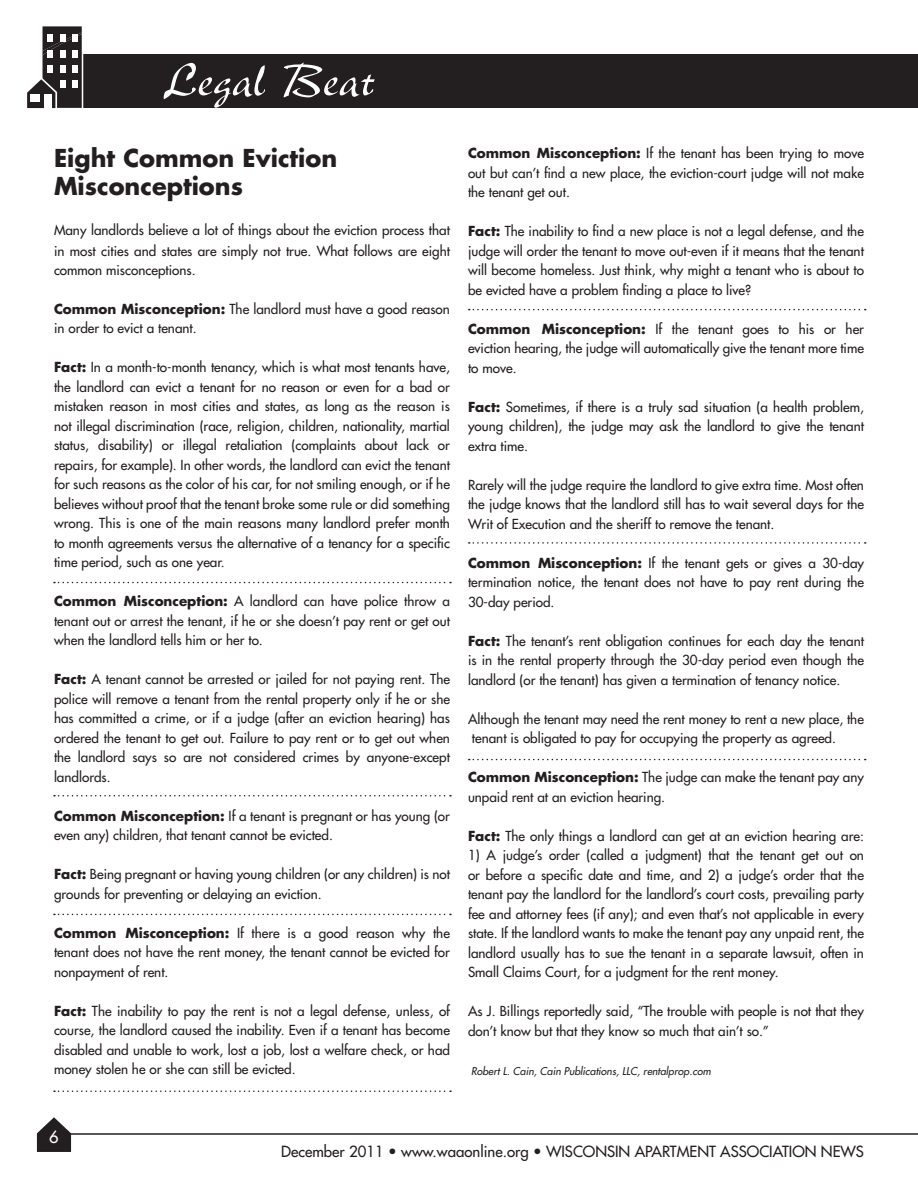
<style>
.page{position:relative;width:918px;height:1188px;background:#fff}
.page>*{position:absolute;margin:0;border:0;box-sizing:border-box;transform-origin:0 0}
.t1{font:51px "New Berolina";color:#fff}
.t2{font:700 24px/28.5px "Futura";color:#231f20}
.t3{font:16.5px "Futura";color:#fff}
.t4{font:15px "Futura";color:#231f20}
.t5{font:13.5px/19.5px "Futura";color:#231f20;text-align:justify}
.t6{font:italic 10.5px "Futura";color:#231f20}
.s1{font-weight:700}
</style>
<div class="page">
<div style="left:83px;top:54px;width:835px;height:54px;background:#231f20"></div>
<svg style="left:27px;top:26px;width:55px;height:83px"></svg>
<div style="left:48px;top:34px;width:5px;height:8px;background:#fff"></div>
<div style="left:60px;top:34px;width:5px;height:8px;background:#fff"></div>
<div style="left:72px;top:34px;width:5px;height:8px;background:#fff"></div>
<div style="left:48px;top:50px;width:5px;height:8px;background:#fff"></div>
<div style="left:60px;top:50px;width:5px;height:8px;background:#fff"></div>
<div style="left:72px;top:50px;width:5px;height:8px;background:#fff"></div>
<div style="left:48px;top:65px;width:5px;height:8px;background:#fff"></div>
<div style="left:60px;top:65px;width:5px;height:8px;background:#fff"></div>
<div style="left:72px;top:65px;width:5px;height:8px;background:#fff"></div>
<div style="left:60px;top:80px;width:5px;height:8px;background:#fff"></div>
<div style="left:72px;top:80px;width:5px;height:8px;background:#fff"></div>
<div style="left:31px;top:94px;width:9px;height:8px;background:#fff"></div>
<div style="left:45px;top:94px;width:7px;height:15px;background:#fff"></div>
<hr style="left:60px;top:1133px;width:858px;height:2px;background:#231f20">
<svg style="left:37px;top:1117px;width:34px;height:35px"></svg>
<svg style="left:54px;top:582px;width:397px;height:1px"></svg>
<svg style="left:54px;top:795px;width:397px;height:1px"></svg>
<svg style="left:54px;top:914px;width:397px;height:1px"></svg>
<svg style="left:54px;top:1090px;width:397px;height:2px"></svg>
<svg style="left:469px;top:759px;width:397px;height:1px"></svg>
<svg style="left:469px;top:542px;width:397px;height:2px"></svg>
<svg style="left:469px;top:309px;width:397px;height:1px"></svg>
<h1 class="t1" style="left:162px;top:53px;width:215px">Legal Beat</h1>
<h2 class="t2" style="left:54px;top:143px;width:285px">Eight Common Eviction<br>Misconceptions</h2>
<p class="t5" style="left:54px;top:219px;width:398px;line-height:21px">Many landlords believe a lot of things about the eviction process that in most cities and states are simply not true. What follows are eight</p>
<p class="t5" style="left:54px;top:260px;width:143px">common misconceptions.</p>
<p class="t5" style="left:54px;top:299px;width:397px"><span class="s1">Common Misconception:</span> The landlord must have a good reason in order to evict a tenant.</p>
<p class="t5" style="left:54px;top:358px;width:398px"><span class="s1">Fact:</span> In a month-to-month tenancy, which is what most tenants have, the landlord can evict a tenant for no reason or even for a bad or mistaken reason in most cities and states, as long as the reason is not illegal discrimination (race, religion, children, nationality, martial status, disability) or illegal retaliation (complaints about lack or repairs, for example). In other words, the landlord can evict the tenant for such reasons as the color of his car, for not smiling enough, or if he believes without proof that the tenant broke some rule or did something wrong. This is one of the main reasons many landlord prefer month to month agreements versus the alternative of a tenancy for a specific time period, such as one year.</p>
<p class="t5" style="left:54px;top:592px;width:398px"><span class="s1">Common Misconception:</span> A landlord can have police throw a tenant out or arrest the tenant, if he or she doesn’t pay rent or get out when the landlord tells him or her to.</p>
<p class="t5" style="left:54px;top:670px;width:398px"><span class="s1">Fact:</span> A tenant cannot be arrested or jailed for not paying rent. The police will remove a tenant from the rental property only if he or she has committed a crime, or if a judge (after an eviction hearing) has ordered the tenant to get out. Failure to pay rent or to get out when the landlord says so are not considered crimes by anyone-except landlords.</p>
<p class="t5" style="left:54px;top:806px;width:398px"><span class="s1">Common Misconception:</span> If a tenant is pregnant or has young (or even any) children, that tenant cannot be evicted.</p>
<p class="t5" style="left:54px;top:865px;width:397px"><span class="s1">Fact:</span> Being pregnant or having young children (or any children) is not grounds for preventing or delaying an eviction.</p>
<p class="t5" style="left:54px;top:923px;width:398px"><span class="s1">Common Misconception:</span> If there is a good reason why the tenant does not have the rent money, the tenant cannot be evicted for nonpayment of rent.</p>
<p class="t5" style="left:54px;top:1001px;width:398px"><span class="s1">Fact:</span> The inability to pay the rent is not a legal defense, unless, of course, the landlord caused the inability. Even if a tenant has become disabled and unable to work, lost a job, lost a welfare check, or had money stolen he or she can still be evicted.</p>
<p class="t5" style="left:468px;top:144px;width:398px"><span class="s1">Common Misconception:</span> If the tenant has been trying to move out but can’t find a new place, the eviction-court judge will not make the tenant get out.</p>
<p class="t5" style="left:468px;top:222px;width:398px"><span class="s1">Fact:</span> The inability to find a new place is not a legal defense, and the judge will order the tenant to move out-even if it means that the tenant will become homeless. Just think, why might a tenant who is about to be evicted have a problem finding a place to live?</p>
<p class="t5" style="left:468px;top:319px;width:398px"><span class="s1">Common Misconception:</span> If the tenant goes to his or her eviction hearing, the judge will automatically give the tenant more time to move.</p>
<p class="t5" style="left:468px;top:397px;width:398px"><span class="s1">Fact:</span> Sometimes, if there is a truly sad situation (a health problem, young children), the judge may ask the landlord to give the tenant extra time.</p>
<p class="t5" style="left:468px;top:475px;width:398px">Rarely will the judge require the landlord to give extra time. Most often the judge knows that the landlord still has to wait several days for the Writ of Execution and the sheriff to remove the tenant.</p>
<p class="t5" style="left:468px;top:553px;width:398px"><span class="s1">Common Misconception:</span> If the tenant gets or gives a 30-day termination notice, the tenant does not have to pay rent during the 30-day period.</p>
<p class="t5" style="left:468px;top:631px;width:398px"><span class="s1">Fact:</span> The tenant’s rent obligation continues for each day the tenant is in the rental property through the 30-day period even though the landlord (or the tenant) has given a termination of tenancy notice.</p>
<p class="t5" style="left:468px;top:709px;width:397px">Although the tenant may need the rent money to rent a new place, the tenant is obligated to pay for occupying the property as agreed.</p>
<p class="t5" style="left:468px;top:768px;width:397px"><span class="s1">Common Misconception:</span> The judge can make the tenant pay any unpaid rent at an eviction hearing.</p>
<p class="t5" style="left:468px;top:826px;width:398px"><span class="s1">Fact:</span> The only things a landlord can get at an eviction hearing are:</p>
<p class="t5" style="left:468px;top:846px;width:398px">1) A judge’s order (called a judgment) that the tenant get out on or before a specific date and time, and 2) a judge’s order that the tenant pay the landlord for the landlord’s court costs, prevailing party fee and attorney fees (if any); and even that’s not applicable in every state. If the landlord wants to make the tenant pay any unpaid rent, the landlord usually has to sue the tenant in a separate lawsuit, often in Small Claims Court, for a judgment for the rent money.</p>
<p class="t5" style="left:468px;top:1001px;width:397px">As J. Billings reportedly said, “The trouble with people is not that they don’t know but that they know so much that ain’t so.”</p>
<p class="t6" style="left:471px;top:1064px;width:241px">Robert L. Cain, Cain Publications, LLC, rentalprop.com</p>
<p class="t3" style="left:49px;top:1126px;width:11px">6</p>
<p class="t4" style="left:281px;top:1142px;width:584px">December 2011 • www.waaonline.org • WISCONSIN APARTMENT ASSOCIATION NEWS</p>
</div>
